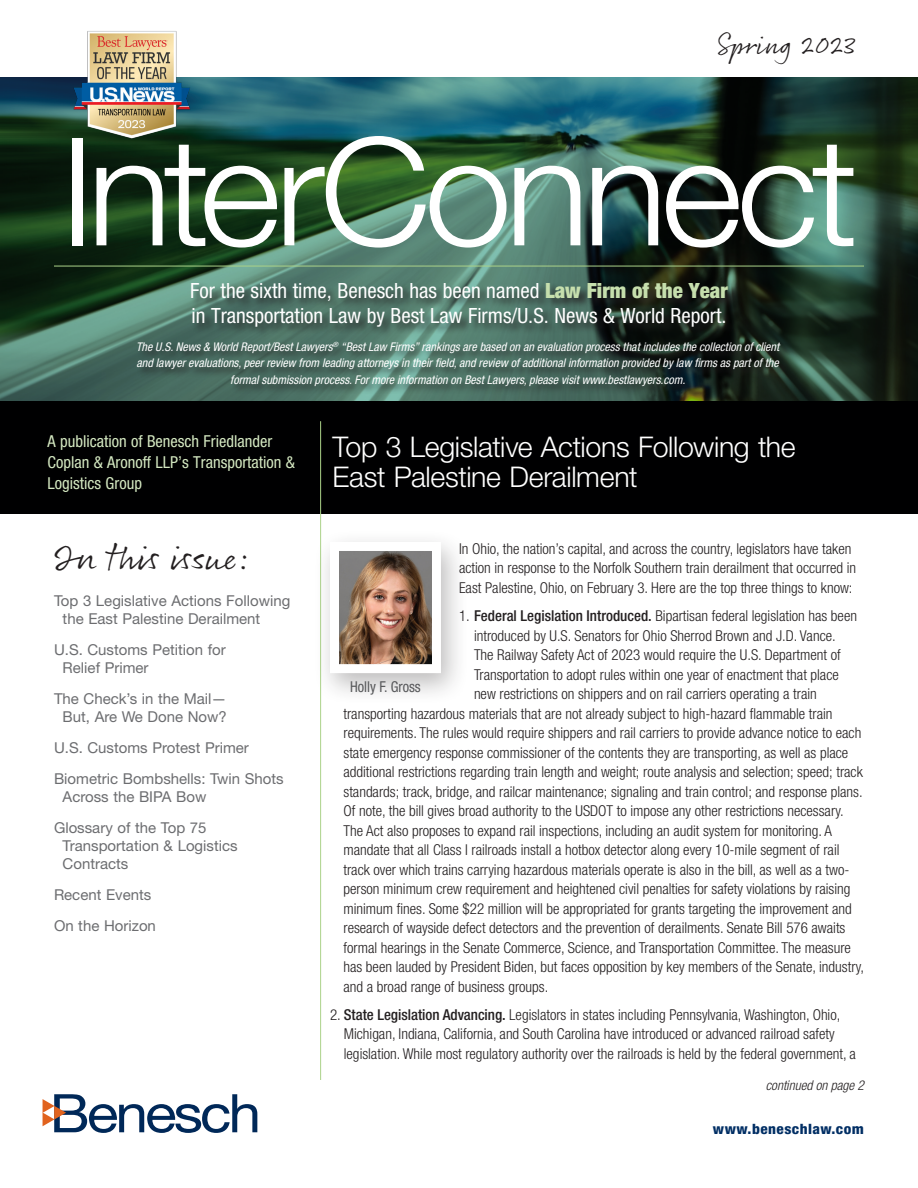
<style>
.page{position:relative;width:918px;height:1188px;background:#fff}
.page>*{position:absolute;margin:0;border:0;box-sizing:border-box;transform-origin:0 0}
.t1{font:300 150px "Helvetica Neue";letter-spacing:-.045em;color:#fff;scale:1.05 1}
.t2{font:36px "Rollerscript Smooth";letter-spacing:.025em;color:#231f20}
.ArticleHeadlines{font:300 28.5px/30px "Helvetica Neue";letter-spacing:-.01em;color:#fff}
.t3{font:27px "Rollerscript Smooth";color:#231f20}
.t4{font:condensed 21px/25.5px "Helvetica Neue";color:#fff}
.t5{font:condensed 16.5px/21px "Helvetica Neue";color:#d3e7c0}
.Text_10_13_HNLightCo{font:300 condensed 15px/19.5px "Helvetica Neue";color:#231f20}
.t6{font:15px/18px "Helvetica Neue";color:#6c6d70}
.Captions{font:condensed 15px "Helvetica Neue";color:#57585a;scale:.96 1}
.t7{font:800 condensed 14.25px "Helvetica Neue";letter-spacing:.03em;color:#002e64;scale:1.07 1}
.Continued{font:italic 300 condensed 13.5px "Helvetica Neue";color:#231f20}
.t8{font:italic condensed 12px/16.5px "Helvetica Neue";color:#fff;text-align:center}
.s1{font-weight:900;color:#c6dfad}
.s2{font-weight:500}
</style>
<div class="page">
<svg style="left:0;top:77px;width:918px;height:325px;background:#2a5041"></svg>
<svg style="left:43px;top:1094px;width:214px;height:39px"></svg>
<div style="left:191px;top:282px;width:549px;height:56px;background:#231f20;opacity:.81"></div>
<div style="left:137px;top:341px;width:654px;height:56px;background:#231f20;opacity:.81"></div>
<div style="left:0;top:402px;width:918px;height:112px;background:#000001"></div>
<hr style="left:54px;top:266px;width:810px;height:1px;background:#abd289">
<hr style="left:320px;top:421px;width:1px;height:659px;background:#abd289">
<div style="left:313px;top:529px;width:156px;height:176px;background:#231f20;opacity:.3"></div>
<img style="left:340px;top:552px;width:91px;height:111px">
<div style="left:330px;top:542px;width:111px;height:131px;border:9px solid #fff"></div>
<img style="left:71px;top:31px;width:120px;height:110px">
<p class="t3" style="left:716px;top:28px;width:142px">Spring 2023</p>
<p class="t1" style="left:60px;top:100px;width:762px">InterConnect</p>
<p class="t4" style="left:190px;top:277px;width:539px">For the sixth time, Benesch has been named <span class="s1">Law Firm of the Year </span>in Transportation Law by Best Law Firms/U.S. News &amp; World Report.</p>
<p class="t8" style="left:136px;top:338px;width:645px">The U.S. News &amp; World Report/Best Lawyers<sup>®</sup> “Best Law Firms” rankings are based on an evaluation process that includes the collection of client and lawyer evaluations, peer review from leading attorneys in their field, and review of additional information provided by law firms as part of the formal submission process. For more information on Best Lawyers, please visit www.bestlawyers.com.</p>
<p class="t5" style="left:48px;top:431px;width:249px">A publication of Benesch Friedlander<br>Coplan &amp; Aronoff LLP’s Transportation &amp;<br>Logistics Group</p>
<p class="ArticleHeadlines" style="left:333px;top:431px;width:465px">Top 3 Legislative Actions Following the<br>East Palestine Derailment</p>
<p class="t2" style="left:54px;top:535px;width:198px">In this issue:</p>
<p class="t6" style="left:63px;top:591px;width:229px;text-indent:-9px">Top 3 Legislative Actions Following the East Palestine Derailment</p>
<p class="t6" style="left:63px;top:640px;width:165px;text-indent:-9px">U.S. Customs Petition for<br>Relief Primer</p>
<p class="t6" style="left:54px;top:689px;width:174px;text-align:center">The Check’s in the Mail—<br>But, Are We Done Now?</p>
<p class="t6" style="left:54px;top:738px;width:196px">U.S. Customs Protest Primer</p>
<p class="t6" style="left:63px;top:769px;width:222px;text-indent:-9px">Biometric Bombshells: Twin Shots<br>Across the BIPA Bow</p>
<p class="t6" style="left:63px;top:818px;width:177px;text-indent:-9px">Glossary of the Top 75<br>Transportation &amp; Logistics<br>Contracts</p>
<p class="t6" style="left:54px;top:885px;width:99px">Recent Events</p>
<p class="t6" style="left:54px;top:916px;width:103px">On the Horizon</p>
<p class="Text_10_13_HNLightCo" style="left:459px;top:539px;width:399px">In Ohio, the nation’s capital, and across the country, legislators have taken action in response to the Norfolk Southern train derailment that occurred in<br>East Palestine, Ohio, on February 3. Here are the top three things to know:</p>
<p class="Text_10_13_HNLightCo" style="left:474px;top:606px;width:385px;text-indent:-15px">1. <span class="s2">Federal Legislation Introduced.</span> Bipartisan federal legislation has been introduced by U.S. Senators for Ohio Sherrod Brown and J.D. Vance.<br>The Railway Safety Act of 2023 would require the U.S. Department of Transportation to adopt rules within one year of enactment that place new restrictions on shippers and on rail carriers operating a train</p>
<p class="Text_10_13_HNLightCo" style="left:344px;top:703px;width:522px">transporting hazardous materials that are not already subject to high-hazard flammable train requirements. The rules would require shippers and rail carriers to provide advance notice to each state emergency response commissioner of the contents they are transporting, as well as place additional restrictions regarding train length and weight; route analysis and selection; speed; track standards; track, bridge, and railcar maintenance; signaling and train control; and response plans.<br>Of note, the bill gives broad authority to the USDOT to impose any other restrictions necessary.<br>The Act also proposes to expand rail inspections, including an audit system for monitoring. A mandate that all Class I railroads install a hotbox detector along every 10-mile segment of rail track over which trains carrying hazardous materials operate is also in the bill, as well as a two&shy;person minimum crew requirement and heightened civil penalties for safety violations by raising minimum fines. Some $22 million will be appropriated for grants targeting the improvement and research of wayside defect detectors and the prevention of derailments. Senate Bill 576 awaits formal hearings in the Senate Commerce, Science, and Transportation Committee. The measure has been lauded by President Biden, but faces opposition by key members of the Senate, industry, and a broad range of business groups.</p>
<p class="Text_10_13_HNLightCo" style="left:344px;top:1005px;width:514px;text-indent:-14px">2. <span class="s2">State Legislation Advancing.</span> Legislators in states including Pennsylvania, Washington, Ohio,<br>Michigan, Indiana, California, and South Carolina have introduced or advanced railroad safety legislation. While most regulatory authority over the railroads is held by the federal government, a</p>
<p class="Captions" style="left:350px;top:679px;width:75px">Holly F. Gross</p>
<p class="Continued" style="left:766px;top:1077px;width:100px">continued on page 2</p>
<p class="t7" style="left:713px;top:1120px;width:143px">www.beneschlaw.com</p>
</div>
